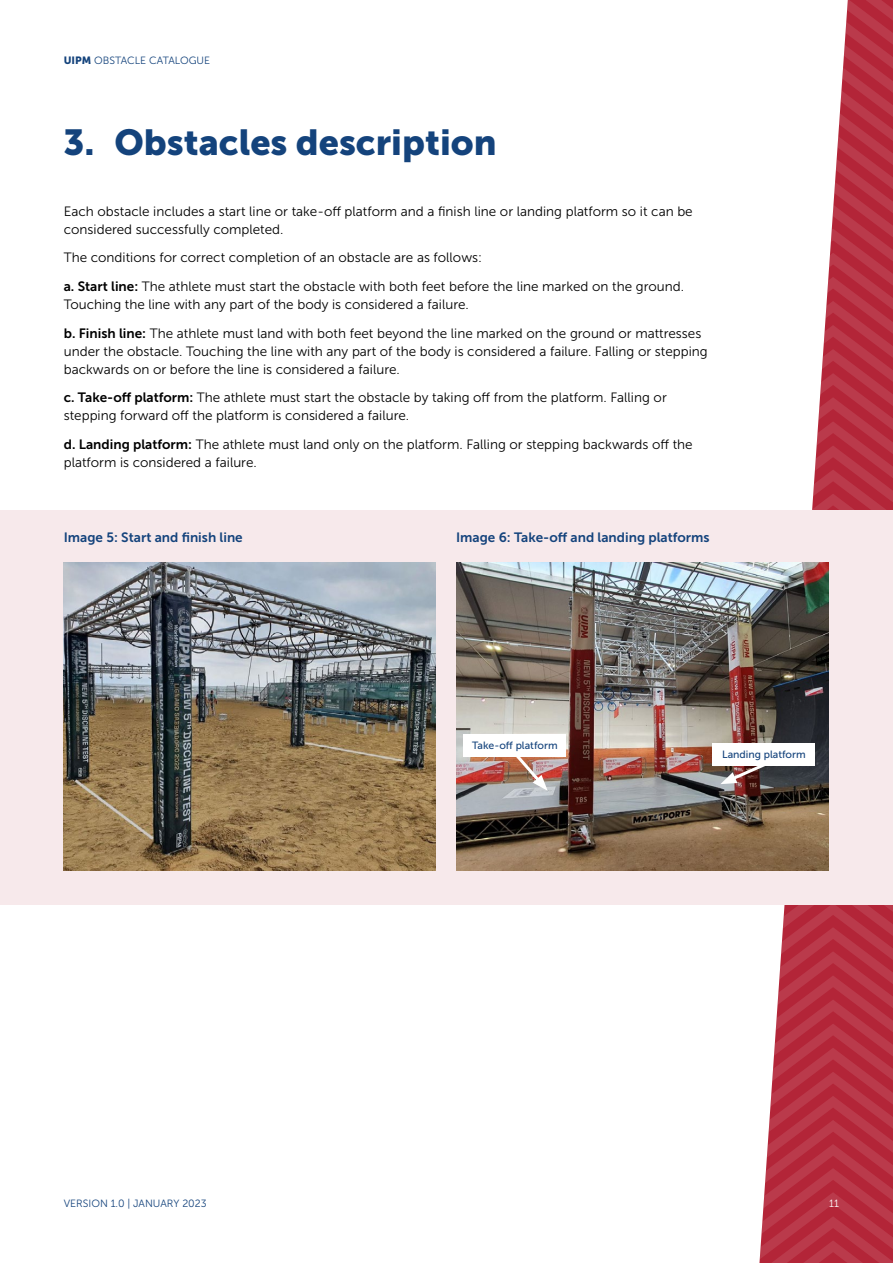
<style>
.page{position:relative;width:893px;height:1263px;background:#fff}
.page>*{position:absolute;margin:0;border:0;box-sizing:border-box;transform-origin:0 0}
.t1{font:36px "Museo Sans 900";color:#14437c}
.t2{font:13.5px/18px "Museo Sans 300";color:#000}
.t3{font:13.5px "Museo Sans 700";color:#14437c}
.t4{font:10.5px "Museo Sans 300";color:#14437c}
.t5{font:10.5px "Museo Sans 500";color:#14437c}
.t6{font:10.5px "Museo Sans 300";color:#fff}
.s1{font-family:"Museo Sans 900"}
.s2{font-family:"Museo Sans 700"}
</style>
<div class="page">
<div style="left:0;top:510px;width:893px;height:395px;background:#f7e9eb"></div>
<img style="left:63px;top:562px;width:372px;height:309px">
<img style="left:456px;top:562px;width:264px;height:309px">
<div style="left:464px;top:734px;width:102px;height:22px;background:#fff"></div>
<div style="left:713px;top:743px;width:102px;height:23px;background:#fff"></div>
<svg style="left:720px;top:0;width:173px;height:1263px"></svg>
<svg style="left:509px;top:756px;width:39px;height:35px"></svg>
<p class="t4" style="left:64px;top:54px;width:148px"><span class="s1">UIPM</span> OBSTACLE CATALOGUE</p>
<h1 class="t1" style="left:63px;top:122px;width:435px">3. Obstacles description</h1>
<p class="t2" style="left:64px;top:202px;width:630px">Each obstacle includes a start line or take-off platform and a finish line or landing platform so it can be considered successfully completed.</p>
<p class="t2" style="left:64px;top:243px;width:622px;line-height:28.7px">The conditions for correct completion of an obstacle are as follows:<br><span class="s2">a. Start line:</span> The athlete must start the obstacle with both feet before the line marked on the ground.</p>
<p class="t2" style="left:64px;top:290px;width:639px;line-height:28.7px">Touching the line with any part of the body is considered a failure.<br><span class="s2">b. Finish line:</span> The athlete must land with both feet beyond the line marked on the ground or mattresses</p>
<p class="t2" style="left:64px;top:342px;width:645px">under the obstacle. Touching the line with any part of the body is considered a failure. Falling or stepping backwards on or before the line is considered a failure.</p>
<p class="t2" style="left:64px;top:389px;width:604px"><span class="s2">c. Take-off platform:</span> The athlete must start the obstacle by taking off from the platform. Falling or stepping forward off the platform is considered a failure.</p>
<p class="t2" style="left:64px;top:435px;width:630px"><span class="s2">d. Landing platform:</span> The athlete must land only on the platform. Falling or stepping backwards off the platform is considered a failure.</p>
<p class="t3" style="left:64px;top:530px;width:180px">Image 5: Start and finish line</p>
<p class="t3" style="left:456px;top:530px;width:255px">Image 6: Take-off and landing platforms</p>
<p class="t5" style="left:472px;top:740px;width:87px">Take-off platform</p>
<p class="t5" style="left:722px;top:749px;width:85px">Landing platform</p>
<p class="t4" style="left:64px;top:1198px;width:144px">VERSION 1.0 | JANUARY 2023</p>
<p class="t6" style="left:829px;top:1198px;width:11px">11</p>
</div>
